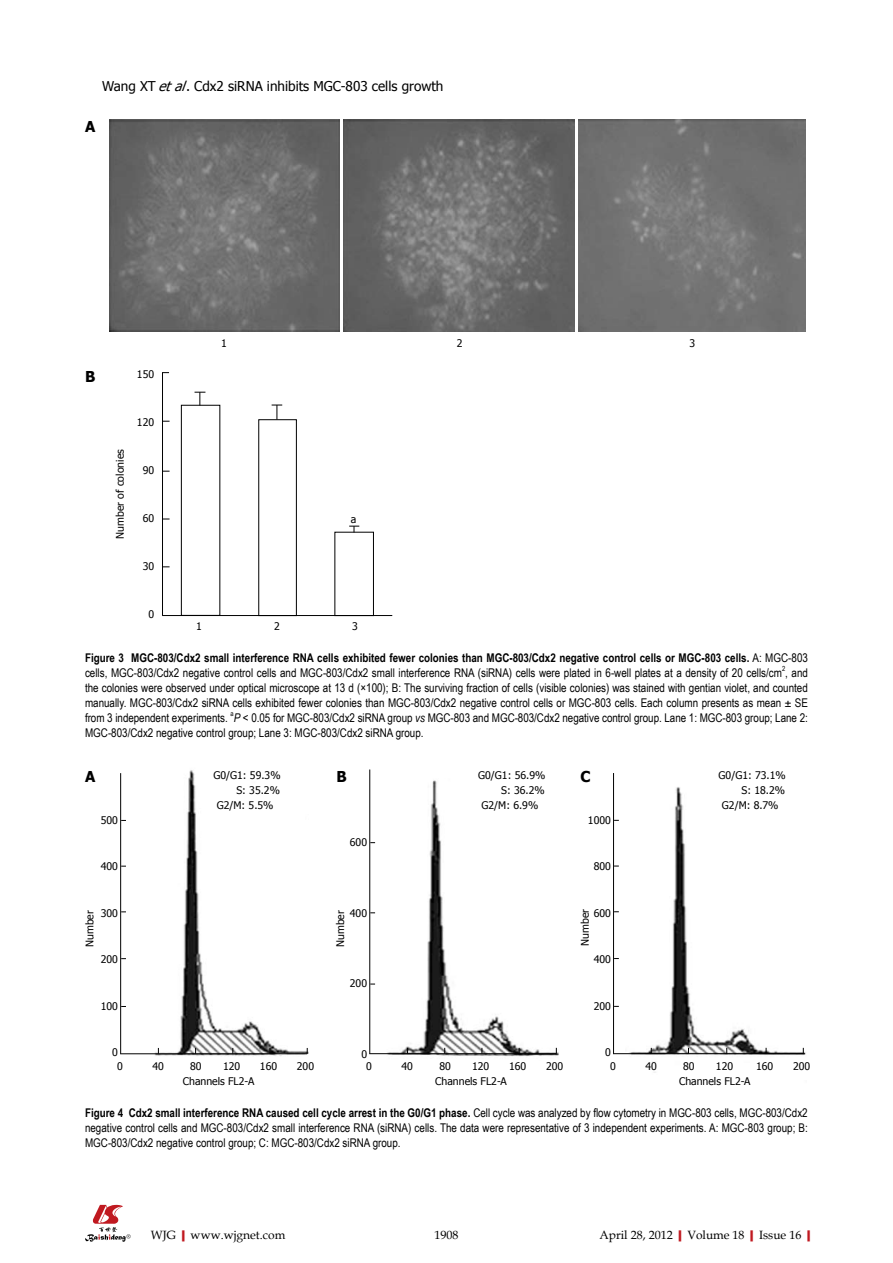
<style>
.page{position:relative;width:893px;height:1263px;background:#fff}
.page>*{position:absolute;margin:0;border:0;box-sizing:border-box;transform-origin:0 0}
.t1{font:700 15px "Tahoma";color:#000}
.t2{font:13.5px "Tahoma";color:#000}
.t3{font:12px/15px "Arial Narrow";color:#000}
.t4{font:12px "Book Antiqua";color:#000}
.t5{font:10.5px "Tahoma";color:#000}
.t6{font:7.05px "Arial Narrow";color:#000}
.s1{font-style:italic}
.s2{font-weight:700}
.s3{font-weight:700;color:#c01920}
</style>
<div class="page">
<svg style="left:85px;top:1205px;width:46px;height:37px"></svg>
<img style="left:110px;top:119px;width:229px;height:213px">
<img style="left:344px;top:119px;width:230px;height:213px">
<img style="left:578px;top:119px;width:227px;height:213px">
<hr style="left:162px;top:372px;width:1px;height:243px;background:#000">
<hr style="left:162px;top:615px;width:230px;height:1px;background:#000">
<svg style="left:195px;top:392px;width:10px;height:13px"></svg>
<svg style="left:272px;top:405px;width:10px;height:14px"></svg>
<svg style="left:349px;top:526px;width:10px;height:6px"></svg>
<div style="left:181px;top:405px;width:39px;height:211px;border:1px solid #000"></div>
<div style="left:259px;top:419px;width:38px;height:197px;border:1px solid #000"></div>
<div style="left:335px;top:532px;width:39px;height:84px;border:1px solid #000"></div>
<img style="left:625px;top:787px;width:181px;height:286px">
<img style="left:151px;top:770px;width:158px;height:286px">
<hr style="left:120px;top:773px;width:1px;height:281px;background:#000">
<hr style="left:120px;top:1053px;width:187px;height:1px;background:#000">
<img style="left:383px;top:780px;width:175px;height:277px">
<hr style="left:369px;top:769px;width:1px;height:285px;background:#000">
<hr style="left:369px;top:1053px;width:187px;height:1px;background:#000">
<hr style="left:613px;top:773px;width:1px;height:281px;background:#000">
<hr style="left:613px;top:1053px;width:192px;height:1px;background:#000">
<p class="t2" style="left:102px;top:77px;width:343px">Wang XT <span class="s1">etal</span>. Cdx2 siRNA inhibits MGC-803 cells growth</p>
<p class="t1" style="left:85px;top:116px;width:12px">A</p>
<p class="t1" style="left:85px;top:366px;width:12px">B</p>
<p class="t5" style="left:137px;top:367px;width:19px">150</p>
<p class="t5" style="left:113px;top:539px;width:91px;rotate:-90deg">Number of colonies</p>
<p class="t5" style="left:137px;top:415px;width:19px">120</p>
<p class="t5" style="left:143px;top:463px;width:13px">90</p>
<p class="t5" style="left:143px;top:511px;width:13px">60</p>
<p class="t5" style="left:143px;top:559px;width:13px">30</p>
<p class="t5" style="left:148px;top:607px;width:7px">0</p>
<p class="t5" style="left:221px;top:336px;width:7px">1</p>
<p class="t5" style="left:457px;top:336px;width:7px">2</p>
<p class="t5" style="left:689px;top:336px;width:7px">3</p>
<p class="t5" style="left:351px;top:512px;width:7px">a</p>
<p class="t5" style="left:196px;top:619px;width:7px">1</p>
<p class="t5" style="left:274px;top:619px;width:7px">2</p>
<p class="t5" style="left:352px;top:619px;width:7px">3</p>
<p class="t3" style="left:85px;top:650px;width:724px"><span class="s2">Figure 3 MGC-803/Cdx2 small interference RNA cells exhibited fewer colonies than MGC-803/Cdx2 negative control cells or MGC-803 cells.</span> A: MGC-803 cells, MGC-803/Cdx2 negative control cells and MGC-803/Cdx2 small interference RNA (siRNA) cells were plated in 6-well plates at a density of 20 cells/cm , and</p>
<p class="t6" style="left:782px;top:664px;width:5px">2</p>
<p class="t3" style="left:85px;top:680px;width:724px;text-align:justify">the colonies were observed under optical microscope at 13 d (×100); B: The surviving fraction of cells (visible colonies) was stained with gentian violet, and counted manually. MGC-803/Cdx2 siRNA cells exhibited fewer colonies than MGC-803/Cdx2 negative control cells or MGC-803 cells. Each column presents as mean ± SE from 3 independent experiments.</p>
<p class="t6" style="left:231px;top:709px;width:5px">a</p>
<p class="t3" style="left:85px;top:710px;width:724px;text-indent:149px"><span class="s1">P</span> &lt; 0.05 for MGC-803/Cdx2 siRNA group <span class="s1">vs</span> MGC-803 and MGC-803/Cdx2 negative control group. Lane 1: MGC-803 group; Lane 2:<br>MGC-803/Cdx2 negative control group; Lane 3: MGC-803/Cdx2 siRNA group.</p>
<p class="t5" style="left:213px;top:768px;width:69px">G0/G1: 59.3%</p>
<p class="t5" style="left:236px;top:783px;width:45px">S: 35.2%</p>
<p class="t5" style="left:217px;top:798px;width:58px">G2/M: 5.5%</p>
<p class="t5" style="left:478px;top:768px;width:69px">G0/G1: 56.9%</p>
<p class="t5" style="left:501px;top:783px;width:45px">S: 36.2%</p>
<p class="t5" style="left:481px;top:798px;width:58px">G2/M: 6.9%</p>
<p class="t1" style="left:85px;top:766px;width:12px">A</p>
<p class="t1" style="left:337px;top:766px;width:12px">B</p>
<p class="t1" style="left:580px;top:766px;width:12px">C</p>
<p class="t5" style="left:101px;top:813px;width:19px">500</p>
<p class="t5" style="left:101px;top:859px;width:19px">400</p>
<p class="t5" style="left:101px;top:906px;width:19px">300</p>
<p class="t5" style="left:101px;top:952px;width:19px">200</p>
<p class="t5" style="left:101px;top:999px;width:19px">100</p>
<p class="t5" style="left:112px;top:1045px;width:7px">0</p>
<p class="t5" style="left:83px;top:947px;width:38px;rotate:-90deg">Number</p>
<p class="t5" style="left:350px;top:835px;width:19px">600</p>
<p class="t5" style="left:350px;top:906px;width:19px">400</p>
<p class="t5" style="left:333px;top:947px;width:38px;rotate:-90deg">Number</p>
<p class="t5" style="left:350px;top:976px;width:19px">200</p>
<p class="t5" style="left:361px;top:1047px;width:7px">0</p>
<p class="t5" style="left:588px;top:813px;width:24px">1000</p>
<p class="t5" style="left:594px;top:859px;width:19px">800</p>
<p class="t5" style="left:594px;top:906px;width:19px">600</p>
<p class="t5" style="left:594px;top:952px;width:19px">400</p>
<p class="t5" style="left:594px;top:999px;width:19px">200</p>
<p class="t5" style="left:605px;top:1045px;width:7px">0</p>
<p class="t5" style="left:578px;top:946px;width:38px;rotate:-90deg">Number</p>
<p class="t5" style="left:719px;top:768px;width:69px">G0/G1: 73.1%</p>
<p class="t5" style="left:742px;top:783px;width:45px">S: 18.2%</p>
<p class="t5" style="left:722px;top:798px;width:58px">G2/M: 8.7%</p>
<p class="t5" style="left:117px;top:1059px;width:7px">0</p>
<p class="t5" style="left:152px;top:1059px;width:13px">40</p>
<p class="t5" style="left:190px;top:1059px;width:13px">80</p>
<p class="t5" style="left:223px;top:1059px;width:19px">120</p>
<p class="t5" style="left:260px;top:1059px;width:19px">160</p>
<p class="t5" style="left:297px;top:1059px;width:19px">200</p>
<p class="t5" style="left:183px;top:1074px;width:73px">Channels FL2-A</p>
<p class="t5" style="left:366px;top:1059px;width:7px">0</p>
<p class="t5" style="left:402px;top:1059px;width:13px">40</p>
<p class="t5" style="left:439px;top:1059px;width:13px">80</p>
<p class="t5" style="left:472px;top:1059px;width:19px">120</p>
<p class="t5" style="left:509px;top:1059px;width:19px">160</p>
<p class="t5" style="left:546px;top:1059px;width:19px">200</p>
<p class="t5" style="left:435px;top:1074px;width:73px">Channels FL2-A</p>
<p class="t5" style="left:610px;top:1059px;width:7px">0</p>
<p class="t5" style="left:645px;top:1059px;width:13px">40</p>
<p class="t5" style="left:683px;top:1059px;width:13px">80</p>
<p class="t5" style="left:716px;top:1059px;width:19px">120</p>
<p class="t5" style="left:756px;top:1059px;width:19px">160</p>
<p class="t5" style="left:793px;top:1059px;width:19px">200</p>
<p class="t5" style="left:679px;top:1074px;width:73px">Channels FL2-A</p>
<p class="t3" style="left:85px;top:1105px;width:724px;text-align:justify"><span class="s2">Figure 4 Cdx2 small interference RNA caused cell cycle arrest in the G0/G1 phase.</span> Cell cycle was analyzed by flow cytometry in MGC-803 cells, MGC-803/Cdx2 negative control cells and MGC-803/Cdx2 small interference RNA (siRNA) cells. The data were representative of 3 independent experiments. A: MGC-803 group; B:<br>MGC-803/Cdx2 negative control group; C: MGC-803/Cdx2 siRNA group.</p>
<p class="t4" style="left:151px;top:1226px;width:136px">WJG<span class="s3">|</span>www.wjgnet.com</p>
<p class="t4" style="left:434px;top:1226px;width:25px">1908</p>
<p class="t4" style="left:599px;top:1226px;width:218px">April 28, 2012<span class="s3">|</span>Volume 18<span class="s3">|</span>Issue 16<span class="s3">|</span></p>
</div>
